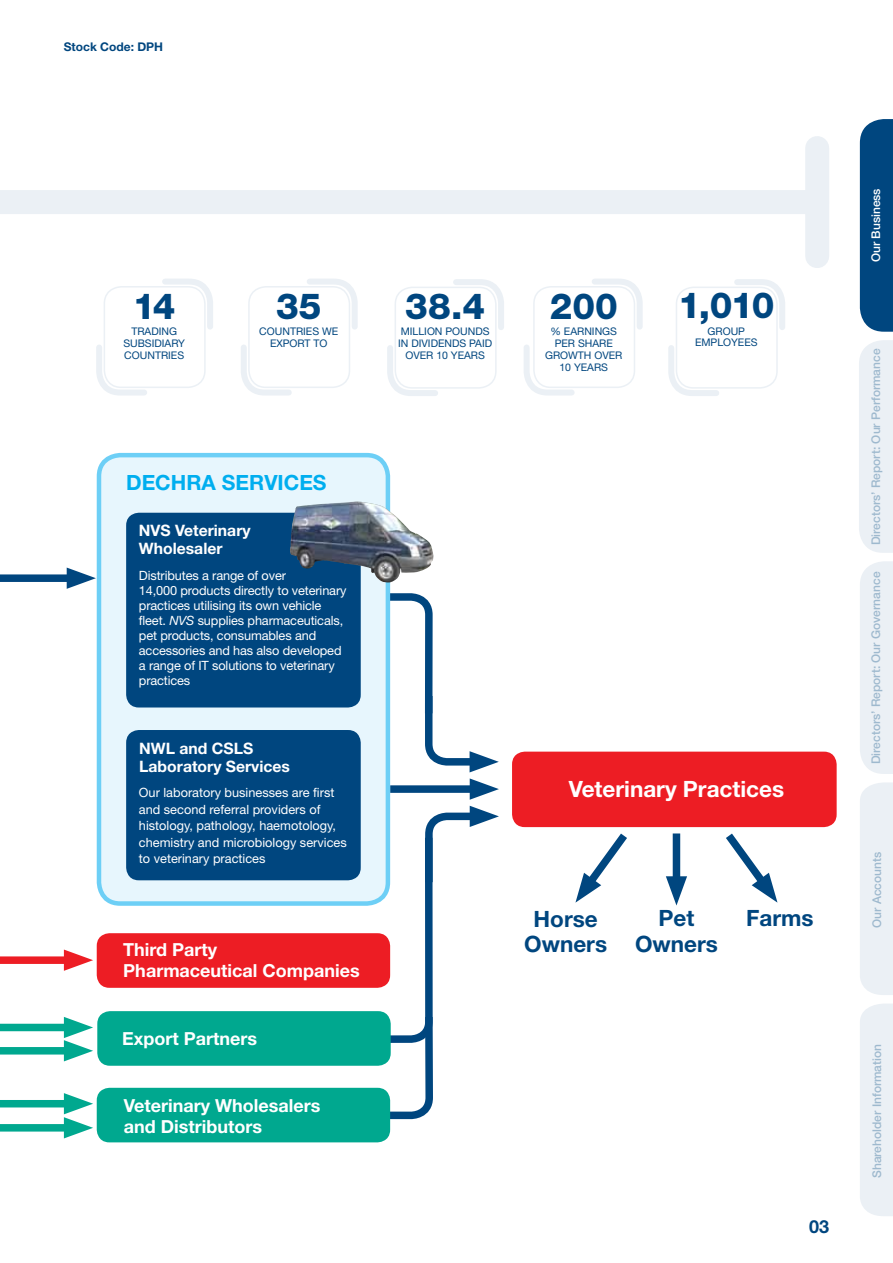
<style>
.page{position:relative;width:893px;height:1263px;background:#fff}
.page>*{position:absolute;margin:0;border:0;box-sizing:border-box;transform-origin:0 0}
.t1{font:800 36px "Helvetica Neue LT Std";color:#00467f}
.t2{font:700 22.5px/25.5px "Helvetica Neue LT Std";color:#00467f;text-align:center}
.t3{font:700 22.5px "Helvetica Neue LT Std";color:#fff}
.t4{font:700 21px "Helvetica Neue LT Std";color:#00aeef}
.t5{font:700 18px/21px "Helvetica Neue LT Std";color:#fff}
.t6{font:700 18px "Helvetica Neue LT Std";color:#00467f}
.t7{font:700 15.75px/18px "Helvetica Neue LT Std";color:#fff}
.t8{font:12.75px/15px "Helvetica Neue LT Std";letter-spacing:-.01em;color:#fff}
.t9{font:500 12px "Helvetica Neue LT Std";color:#9eb9ce}
.t10{font:700 12px "Helvetica Neue LT Std";color:#00467f}
.t11{font:500 12px "Helvetica Neue LT Std";color:#fff}
.t12{font:10.5px/12px "Helvetica Neue LT Std";color:#00467f;text-align:center}
.s1{font-style:italic}
</style>
<div class="page">
<div style="left:860px;top:561px;width:33px;height:213px;background:#ebf0f5"></div>
<div style="left:859px;top:340px;width:34px;height:213px;background:#ebf0f5"></div>
<div style="left:860px;top:119px;width:33px;height:213px;background:#00467f"></div>
<div style="left:860px;top:782px;width:33px;height:213px;background:#ebf0f5"></div>
<div style="left:860px;top:1004px;width:33px;height:212px;background:#ebf0f5"></div>
<div style="left:0;top:190px;width:817px;height:24px;background:#ebf0f5"></div>
<div style="left:805px;top:148px;width:24px;height:108px;background:#ebf0f5"></div>
<svg style="left:241px;top:345px;width:51px;height:51px"></svg>
<div style="left:248px;top:286px;width:102px;height:102px;border:2px solid #ebf0f5;border-radius:17px"></div>
<svg style="left:304px;top:279px;width:54px;height:54px"></svg>
<svg style="left:387px;top:345px;width:51px;height:51px"></svg>
<div style="left:395px;top:287px;width:102px;height:102px;border:2px solid #ebf0f5;border-radius:17px"></div>
<svg style="left:450px;top:279px;width:54px;height:54px"></svg>
<svg style="left:668px;top:345px;width:51px;height:51px"></svg>
<div style="left:676px;top:287px;width:102px;height:102px;border:2px solid #ebf0f5;border-radius:17px"></div>
<svg style="left:731px;top:279px;width:54px;height:54px"></svg>
<svg style="left:96px;top:345px;width:51px;height:51px"></svg>
<div style="left:104px;top:286px;width:102px;height:102px;border:2px solid #ebf0f5;border-radius:17px"></div>
<svg style="left:159px;top:279px;width:54px;height:54px"></svg>
<svg style="left:524px;top:345px;width:51px;height:51px"></svg>
<div style="left:533px;top:286px;width:102px;height:102px;border:2px solid #ebf0f5;border-radius:17px"></div>
<svg style="left:589px;top:279px;width:54px;height:54px"></svg>
<svg style="left:0;top:567px;width:96px;height:22px"></svg>
<svg style="left:0;top:949px;width:93px;height:189px"></svg>
<div style="left:390px;top:785px;width:92px;height:8px;background:#00467f"></div>
<svg style="left:470px;top:778px;width:29px;height:22px"></svg>
<div style="left:99px;top:455px;width:289px;height:448px;background:#e7f6fd;border-radius:21px"></div>
<div style="left:97px;top:453px;width:293px;height:453px;border:4px solid #6dcff6;border-radius:21px"></div>
<div style="left:126px;top:513px;width:235px;height:194px;background:#00467f;border-radius:13px"></div>
<div style="left:126px;top:730px;width:235px;height:150px;background:#00467f;border-radius:13px"></div>
<img style="left:290px;top:502px;width:144px;height:81px">
<div style="left:97px;top:1088px;width:293px;height:54px;background:#00a88f;border-radius:13px"></div>
<div style="left:97px;top:933px;width:293px;height:55px;background:#ed1d24;border-radius:13px"></div>
<div style="left:512px;top:752px;width:325px;height:75px;background:#ed1d24;border-radius:13px"></div>
<div style="left:673px;top:833px;width:7px;height:55px;background:#00467f"></div>
<svg style="left:666px;top:876px;width:21px;height:29px"></svg>
<svg style="left:575px;top:827px;width:59px;height:76px"></svg>
<svg style="left:718px;top:827px;width:60px;height:76px"></svg>
<div style="left:97px;top:1011px;width:294px;height:55px;background:#00a88f;border-radius:13px"></div>
<svg style="left:385px;top:589px;width:114px;height:183px"></svg>
<svg style="left:365px;top:806px;width:134px;height:317px"></svg>
<p class="t10" style="left:64px;top:39px;width:101px">Stock Code: DPH</p>
<h1 class="t1" style="left:133px;top:285px;width:44px">14</h1>
<p class="t12" style="left:123px;top:326px;width:63px">TRADING<br>SUBSIDIARY<br>COUNTRIES</p>
<h1 class="t1" style="left:276px;top:285px;width:47px">35</h1>
<p class="t12" style="left:259px;top:325px;width:8px">countries</p>
<p class="t12" style="left:322px;top:325px;width:9px">we</p>
<p class="t12" style="left:270px;top:337px;width:21px">export</p>
<p class="t12" style="left:314px;top:337px;width:8px">to</p>
<h1 class="t1" style="left:405px;top:284px;width:81px">38.4</h1>
<p class="t12" style="left:398px;top:325px;width:95px">MILLION POUNDS<br>IN DIVIDENDS PAID<br>OVER 10 YEARS</p>
<h1 class="t1" style="left:550px;top:285px;width:70px">200</h1>
<p class="t12" style="left:555px;top:325px;width:24px;text-align:left;text-indent:-4px">% Earnings per</p>
<p class="t12" style="left:545px;top:337px;width:79px">share<br>GROWTH OVER<br>10 YEARS</p>
<h1 class="t1" style="left:678px;top:284px;width:98px">1,010</h1>
<p class="t12" style="left:695px;top:325px;width:64px">gROUP<br>em PLOYEES</p>
<h3 class="t4" style="left:126px;top:470px;width:46px">Dechra</h3>
<h3 class="t4" style="left:222px;top:470px;width:41px">Servic</h3>
<h3 class="t4" style="left:299px;top:470px;width:26px">es</h3>
<p class="t7" style="left:139px;top:521px;width:113px">NVS Veterinary<br>Wholesaler</p>
<p class="t8" style="left:139px;top:568px;width:209px">Distributes a range of over<br>14,000 products directly to veterinary practices utilising its own vehicle fleet. <span class="s1">NVS</span> supplies pharmaceuticals, pet products, consumables and accessories and has also developed a range of IT solutions to veterinary practices</p>
<p class="t7" style="left:139px;top:739px;width:152px">NWL and CSLS<br>Laboratory Services</p>
<p class="t8" style="left:139px;top:784px;width:209px;line-height:16.5px">Our laboratory businesses are first and second referral providers of histology, pathology, haemotology, chemistry and microbiology services to veterinary practices</p>
<h3 class="t5" style="left:123px;top:938px;width:238px">Third Party<br>Pharmaceutical Companies</h3>
<h3 class="t5" style="left:122px;top:1027px;width:137px">Export Partners</h3>
<h3 class="t5" style="left:124px;top:1094px;width:198px">Veterinary Wholesalers and Distributors</h3>
<h2 class="t3" style="left:569px;top:775px;width:217px">Veterinary Practices</h2>
<h2 class="t2" style="left:524px;top:905px;width:84px">Horse<br>Owners</h2>
<h2 class="t2" style="left:635px;top:905px;width:84px">Pet<br>Owners</h2>
<h2 class="t2" style="left:746px;top:905px;width:69px">Farms</h2>
<h3 class="t6" style="left:809px;top:1216px;width:22px">03</h3>
<p class="t11" style="left:869px;top:262px;width:76px;rotate:-90deg">Our Business</p>
<p class="t9" style="left:869px;top:545px;width:198px;rotate:-90deg">Directors’ Report: Our Performance</p>
<p class="t9" style="left:869px;top:764px;width:194px;rotate:-90deg">Directors’ Report: Our Governance</p>
<p class="t9" style="left:870px;top:928px;width:78px;rotate:-90deg">Our Accounts</p>
<p class="t9" style="left:870px;top:1178px;width:135px;rotate:-90deg">Shareholder Information</p>
</div>
